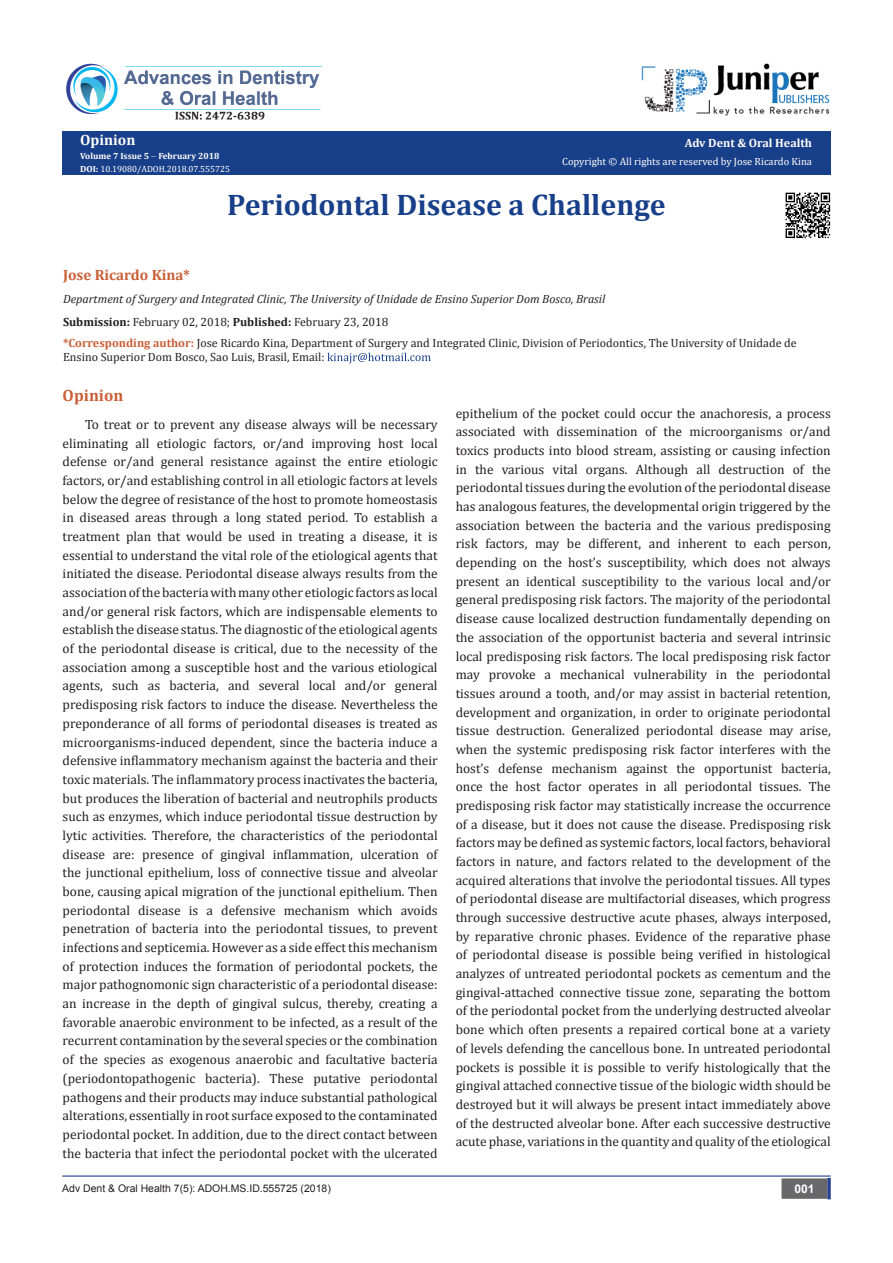
<style>
.page{position:relative;width:893px;height:1263px;background:#fff}
.page>*{position:absolute;margin:0;border:0;box-sizing:border-box;transform-origin:0 0}
.t1{font:700 29.85px "Cambria";color:#183f89}
.t2{font:700 16.5px "Cambria";color:#ca5f37}
.t3{font:700 15px "Cambria";color:#ca5f37}
.t4{font:700 15px "Cambria";color:#fffefc}
.t5{font:13.5px/18.8px "Cambria";color:#231f20;text-align:justify}
.t6{font:12px/14.4px "Cambria";color:#231f20}
.t7{font:italic 12px "Cambria";color:#231f20}
.t8{font:700 12px "Cambria";color:#fffefc}
.t9{font:700 12px "Arial";color:#fff}
.t10{font:10.5px "Cambria";color:#fffefc}
.t11{font:10.5px "Arial";color:#231f20}
.t12{font:9px "Cambria";color:#fff}
.t13{font:700 9px "Cambria";color:#fffefc}
.s1{font-weight:700;color:#fffefc}
.s2{font-weight:700}
.s3{font-weight:700;color:#ca5f37}
</style>
<div class="page">
<div style="left:62px;top:131px;width:769px;height:43px;background:#183f89"></div>
<svg style="left:327px;top:353px;width:104px;height:11px"></svg>
<hr style="left:62px;top:1175px;width:769px;height:1px;background:#253f8e">
<div style="left:782px;top:1179px;width:45px;height:19px;background:#68676a"></div>
<div style="left:781px;top:1178px;width:46px;height:21px;border:2px solid #68676a"></div>
<svg style="left:827px;top:1178px;width:4px;height:21px"></svg>
<img style="left:66px;top:63px;width:256px;height:57px">
<img style="left:641px;top:63px;width:189px;height:53px">
<img style="left:785px;top:192px;width:46px;height:47px">
<p class="t4" style="left:80px;top:130px;width:57px">Opinion</p>
<p class="t13" style="left:80px;top:149px;width:141px">Volume 7 Issue 5 February 2018</p>
<p class="t12" style="left:80px;top:164px;width:151px"><span class="s1">DOI:</span> 10.19080/ADOH.2018.07.555725</p>
<p class="t8" style="left:685px;top:134px;width:129px">Adv Dent &amp; Oral Health</p>
<p class="t10" style="left:562px;top:156px;width:251px">Copyright © All rights are reserved by Jose Ricardo Kina</p>
<p class="t1" style="left:227px;top:184px;width:440px">Periodontal Disease a Challenge</p>
<p class="t3" style="left:63px;top:264px;width:129px">Jose Ricardo Kina*</p>
<p class="t7" style="left:63px;top:290px;width:544px">Department of Surgery and Integrated Clinic, The University of Unidade de Ensino Superior Dom Bosco, Brasil</p>
<p class="t6" style="left:63px;top:315px;width:327px"><span class="s2">Submission:</span> February 02, 2018; <span class="s2">Published:</span> February 23, 2018</p>
<p class="t6" style="left:63px;top:335px;width:735px"><span class="s3">*Corresponding author:</span> Jose Ricardo Kina, Department of Surgery and Integrated Clinic, Division of Periodontics, The University of Unidade de<br>Ensino Superior Dom Bosco, Sao Luis, Brasil, Email:</p>
<p class="t2" style="left:63px;top:384px;width:62px">Opinion</p>
<p class="t5" style="left:63px;top:415px;width:377px;text-indent:22px">To treat or to prevent any disease always will be necessary eliminating all etiologic factors, or/and improving host local defense or/and general resistance against the entire etiologic factors, or/and establishing control in all etiologic factors at levels below the degree of resistance of the host to promote homeostasis in diseased areas through a long stated period. To establish a treatment plan that would be used in treating a disease, it is essential to understand the vital role of the etiological agents that initiated the disease. Periodontal disease always results from the association of the bacteria with many other etiologic factors as local and/or general risk factors, which are indispensable elements to establish the disease status. The diagnostic of the etiological agents of the periodontal disease is critical, due to the necessity of the association among a susceptible host and the various etiological agents, such as bacteria, and several local and/or general predisposing risk factors to induce the disease. Nevertheless the preponderance of all forms of periodontal diseases is treated as microorganisms-induced dependent, since the bacteria induce a defensive inflammatory mechanism against the bacteria and their toxic materials. The inflammatory process inactivates the bacteria, but produces the liberation of bacterial and neutrophils products such as enzymes, which induce periodontal tissue destruction by lytic activities. Therefore, the characteristics of the periodontal disease are: presence of gingival inflammation, ulceration of the junctional epithelium, loss of connective tissue and alveolar bone, causing apical migration of the junctional epithelium. Then periodontal disease is a defensive mechanism which avoids penetration of bacteria into the periodontal tissues, to prevent infections and septicemia. However as a side effect this mechanism of protection induces the formation of periodontal pockets, the major pathognomonic sign characteristic of a periodontal disease: an increase in the depth of gingival sulcus, thereby, creating a favorable anaerobic environment to be infected, as a result of the recurrent contamination by the several species or the combination of the species as exogenous anaerobic and facultative bacteria (periodontopathogenic bacteria). These putative periodontal pathogens and their products may induce substantial pathological alterations, essentially in root surface exposed to the contaminated periodontal pocket. In addition, due to the direct contact between the bacteria that infect the periodontal pocket with the ulcerated</p>
<p class="t5" style="left:456px;top:404px;width:377px">epithelium of the pocket could occur the anachoresis, a process associated with dissemination of the microorganisms or/and toxics products into blood stream, assisting or causing infection in the various vital organs. Although all destruction of the periodontal tissues during the evolution of the periodontal disease has analogous features, the developmental origin triggered by the association between the bacteria and the various predisposing risk factors, may be different, and inherent to each person, depending on the host’s susceptibility, which does not always present an identical susceptibility to the various local and/or general predisposing risk factors. The majority of the periodontal disease cause localized destruction fundamentally depending on the association of the opportunist bacteria and several intrinsic local predisposing risk factors. The local predisposing risk factor may provoke a mechanical vulnerability in the periodontal tissues around a tooth, and/or may assist in bacterial retention, development and organization, in order to originate periodontal tissue destruction. Generalized periodontal disease may arise, when the systemic predisposing risk factor interferes with the host’s defense mechanism against the opportunist bacteria, once the host factor operates in all periodontal tissues. The predisposing risk factor may statistically increase the occurrence of a disease, but it does not cause the disease. Predisposing risk factors may be defined as systemic factors, local factors, behavioral factors in nature, and factors related to the development of the acquired alterations that involve the periodontal tissues. All types of periodontal disease are multifactorial diseases, which progress through successive destructive acute phases, always interposed, by reparative chronic phases. Evidence of the reparative phase of periodontal disease is possible being verified in histological analyzes of untreated periodontal pockets as cementum and the gingival-attached connective tissue zone, separating the bottom of the periodontal pocket from the underlying destructed alveolar bone which often presents a repaired cortical bone at a variety of levels defending the cancellous bone. In untreated periodontal pockets is possible it is possible to verify histologically that the gingival attached connective tissue of the biologic width should be destroyed but it will always be present intact immediately above of the destructed alveolar bone. After each successive destructive acute phase, variations in the quantity and quality of the etiological</p>
<p class="t9" style="left:794px;top:1181px;width:22px">001</p>
<p class="t11" style="left:62px;top:1181px;width:270px">Adv Dent &amp; Oral Health 7(5): ADOH.MS.ID.555725 (2018)</p>
</div>
